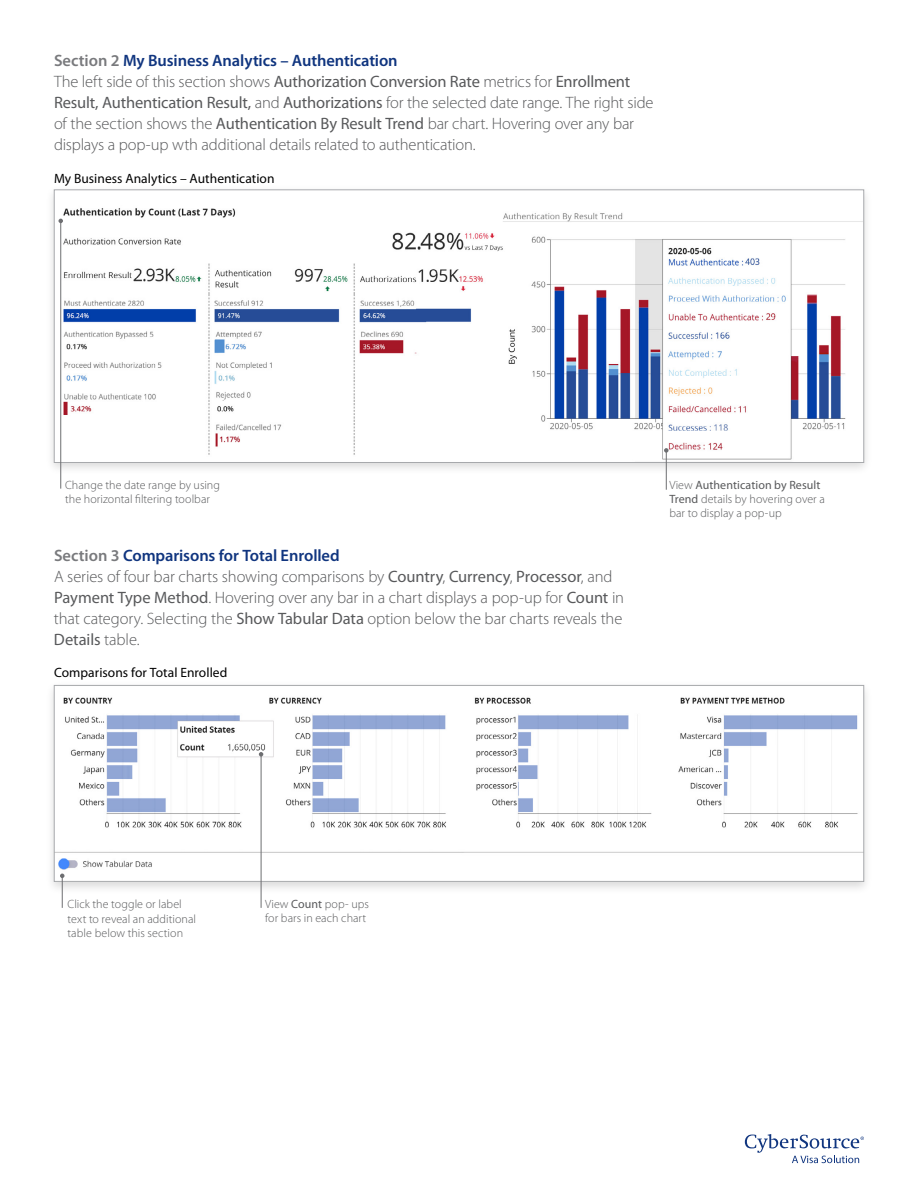
<style>
.page{position:relative;width:918px;height:1188px;background:#fff}
.page>*{position:absolute;margin:0;border:0;box-sizing:border-box;transform-origin:0 0}
.t1{font:300 16.5px/21px "Myriad Pro";letter-spacing:-.01em;color:#58595b}
.t2{font:13.5px "Myriad Pro";color:#000}
.t3{font:300 12px/14.2px "Myriad Pro";letter-spacing:.005em;color:#58595b}
.s1{font-weight:600;color:#797a7d}
.s2{font-weight:600;color:#10357f}
.s3{font-weight:400}
</style>
<div class="page">
<svg style="left:745px;top:1134px;width:119px;height:29px"></svg>
<div style="left:45px;top:680px;width:828px;height:215px;background:#000;opacity:.15"></div>
<img style="left:56px;top:687px;width:806px;height:193px">
<div style="left:54px;top:685px;width:810px;height:197px;border:1px solid #a7a9ac"></div>
<div style="left:45px;top:185px;width:828px;height:291px;background:#000;opacity:.15"></div>
<img style="left:56px;top:192px;width:806px;height:269px">
<hr style="left:666px;top:450px;width:1px;height:40px;background:#6d6e71">
<svg style="left:664px;top:448px;width:5px;height:5px"></svg>
<hr style="left:60px;top:221px;width:1px;height:268px;background:#6d6e71">
<svg style="left:59px;top:219px;width:4px;height:4px"></svg>
<hr style="left:62px;top:876px;width:1px;height:32px;background:#6d6e71">
<svg style="left:60px;top:874px;width:4px;height:4px"></svg>
<hr style="left:261px;top:754px;width:1px;height:154px;background:#6d6e71">
<svg style="left:259px;top:752px;width:4px;height:5px"></svg>
<p class="t1" style="left:54px;top:51px;width:601px"><span class="s1">Section 2</span> <span class="s2">My Business Analytics – Authentication<br></span>The left side of this section shows <span class="s3">Authorization Conversion Rate</span> metrics for <span class="s3">Enrollment Result, Authentication Result,</span> and <span class="s3">Authorizations</span> for the selected date range. The right side of the section shows the <span class="s3">Authentication By Result Trend</span> bar chart. Hovering over any bar displays a pop-up wth additional details related to authentication.</p>
<p class="t2" style="left:54px;top:170px;width:222px">My Business Analytics – Authentication</p>
<p class="t3" style="left:65px;top:478px;width:157px">Change the date range by using the horizontal filtering toolbar</p>
<p class="t1" style="left:54px;top:545px;width:572px"><span class="s1">Section 3</span> <span class="s2">Comparisons for Total Enrolled<br></span>A series of four bar charts showing comparisons by <span class="s3">Country</span>, <span class="s3">Currency</span>, <span class="s3">Processor</span>, and <span class="s3">Payment Type Method</span>. Hovering over any bar in a chart displays a pop-up for <span class="s3">Count</span> in that category. Selecting the <span class="s3">Show Tabular Data</span> option below the bar charts reveals the <span class="s3">Details</span> table.</p>
<p class="t2" style="left:54px;top:664px;width:175px">Comparisons for Total Enrolled</p>
<p class="t3" style="left:669px;top:478px;width:157px">View <span class="s3">Authentication by Result<br>Trend</span> details by hovering over a bar to display a pop-up</p>
<p class="t3" style="left:68px;top:897px;width:130px">Click the toggle or label text to reveal an additional table below this section</p>
<p class="t3" style="left:265px;top:897px;width:105px">View <span class="s3">Count</span> pop- ups for bars in each chart</p>
</div>
